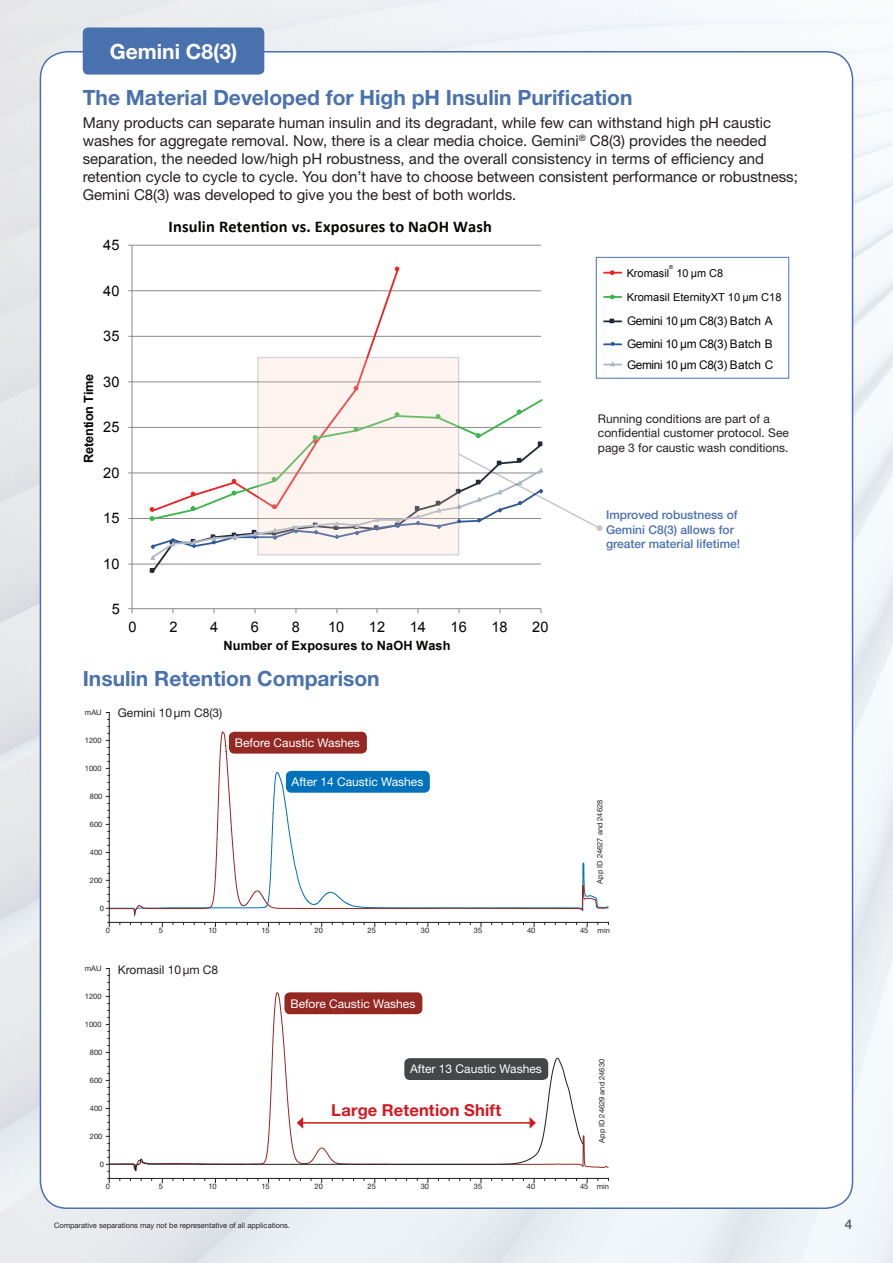
<style>
.page{position:relative;width:893px;height:1263px;background:#fff}
.page>*{position:absolute;margin:0;border:0;box-sizing:border-box;transform-origin:0 0}
.Pure__Subhead{font:700 21px "Helvetica Neue LT Std";color:#4971ae}
.brand_label_tab{font:700 21px "Helvetica Neue LT Std";color:#fff}
.Callout{font:700 16.5px "Helvetica Neue LT Std";letter-spacing:.01em;color:#d5171f}
.t1{font:700 16.35px "Calibri";letter-spacing:.01em;color:#050504}
.Pure__Body_Text_10{font:15px/18px "Helvetica Neue LT Std";color:#231f20}
.t2{font:14.55px "Arial";letter-spacing:.005em;color:#050504}
.Page_Numbers{font:500 13.5px "Helvetica Neue LT Std";color:#4c5776}
.t3{font:700 12.75px "Arial";letter-spacing:.005em;color:#050504}
.t4{font:700 12.75px "Arial";letter-spacing:-.02em;color:#050504}
.Pure__Body_Text_8{font:12px/14.4px "Helvetica Neue LT Std";color:#231f20}
.Pure__Body_Text_8_Re{font:12px "Helvetica Neue LT Std";color:#fff}
.Pure__Body_Text_8_65{font:500 12px/14.4px "Helvetica Neue LT Std";color:#4971ae}
.t5{font:11.85px/23.1px "Arial";letter-spacing:-.03em;color:#050504}
.t6{font:10.95px/24px "Arial";color:#050504}
.Order_Disclaimer{font:7.5px "Helvetica Neue LT Std";color:#231f20}
.C1_-_Disclaimer{font:7.5px "Helvetica Neue LT Std";color:#231f20}
.t7{font:5.4px "Arial";color:#050504}
</style>
<div class="page">
<img style="left:0;top:0;width:893px;height:1263px">
<div style="left:40px;top:52px;width:812px;height:1156px;background:#fff;border-radius:27px"></div>
<hr style="left:132px;top:564px;width:409px;height:1px;background:#8b8a8a">
<hr style="left:132px;top:518px;width:409px;height:1px;background:#8b8a8a">
<hr style="left:132px;top:472px;width:409px;height:1px;background:#8b8a8a">
<hr style="left:132px;top:427px;width:409px;height:1px;background:#8b8a8a">
<hr style="left:132px;top:381px;width:409px;height:1px;background:#8b8a8a">
<hr style="left:132px;top:336px;width:409px;height:1px;background:#8b8a8a">
<hr style="left:132px;top:290px;width:409px;height:1px;background:#8b8a8a">
<hr style="left:132px;top:245px;width:409px;height:1px;background:#8b8a8a">
<hr style="left:132px;top:245px;width:1px;height:364px;background:#8b8a8a">
<hr style="left:132px;top:608px;width:409px;height:1px;background:#8b8a8a">
<svg style="left:128px;top:608px;width:5px;height:5px"></svg>
<svg style="left:150px;top:268px;width:250px;height:115px"></svg>
<svg style="left:395px;top:267px;width:4px;height:4px"></svg>
<svg style="left:459px;top:397px;width:84px;height:46px"></svg>
<svg style="left:476px;top:433px;width:4px;height:5px"></svg>
<svg style="left:517px;top:410px;width:4px;height:4px"></svg>
<svg style="left:150px;top:443px;width:393px;height:130px"></svg>
<svg style="left:150px;top:568px;width:4px;height:5px"></svg>
<svg style="left:538px;top:441px;width:4px;height:5px"></svg>
<svg style="left:150px;top:468px;width:393px;height:92px"></svg>
<div style="left:596px;top:257px;width:193px;height:122px;border:1px solid #4871b8"></div>
<svg style="left:604px;top:270px;width:17px;height:5px"></svg>
<svg style="left:604px;top:295px;width:17px;height:4px"></svg>
<svg style="left:604px;top:319px;width:17px;height:4px"></svg>
<svg style="left:604px;top:341px;width:17px;height:5px"></svg>
<svg style="left:604px;top:362px;width:17px;height:5px"></svg>
<svg style="left:257px;top:357px;width:202px;height:198px;fill:#fdf3ef"></svg>
<svg style="left:456px;top:452px;width:146px;height:79px"></svg>
<svg style="left:109px;top:731px;width:500px;height:196px"></svg>
<hr style="left:109px;top:922px;width:499px;height:1px;background:#231f20">
<hr style="left:109px;top:712px;width:1px;height:210px;background:#231f20">
<hr style="left:109px;top:968px;width:1px;height:210px;background:#231f20">
<svg style="left:109px;top:991px;width:500px;height:266px"></svg>
<svg style="left:108px;top:1058px;width:476px;height:113px"></svg>
<div style="left:83px;top:27px;width:181px;height:48px;background:#4971ae;border-radius:5px"></div>
<hr style="left:302px;top:1122px;width:228px;height:1px;background:#d5171f">
<svg style="left:297px;top:1117px;width:6px;height:12px"></svg>
<svg style="left:530px;top:1117px;width:6px;height:12px"></svg>
<div style="left:229px;top:732px;width:138px;height:22px;background:#942823;border-radius:5px"></div>
<div style="left:284px;top:992px;width:138px;height:22px;background:#942823;border-radius:5px"></div>
<div style="left:286px;top:771px;width:144px;height:22px;background:#0072bc;border-radius:5px"></div>
<div style="left:404px;top:1058px;width:144px;height:22px;background:#454647;border-radius:5px"></div>
<p class="brand_label_tab" style="left:110px;top:38px;width:129px">Gemini C8(3)</p>
<p class="Pure__Subhead" style="left:83px;top:85px;width:551px">The Material Developed for High pH Insulin Purification</p>
<p class="Pure__Body_Text_10" style="left:83px;top:114px;width:717px">Many products can separate human insulin and its degradant, while few can withstand high pH caustic washes for aggregate removal. Now, there is a clear media choice. Gemini<sup>®</sup> C8(3) provides the needed separation, the needed low/high pH robustness, and the overall consistency in terms of efficiency and retention cycle to cycle to cycle. You don’t have to choose between consistent performance or robustness; Gemini C8(3) was developed to give you the best of both worlds.</p>
<p class="t2" style="left:103px;top:236px;width:18px">45</p>
<p class="t2" style="left:103px;top:281px;width:18px">40</p>
<p class="t2" style="left:103px;top:327px;width:18px">35</p>
<p class="t4" style="left:80px;top:463px;width:90px;rotate:-90deg">Retention Time</p>
<p class="t2" style="left:103px;top:372px;width:18px">30</p>
<p class="t2" style="left:103px;top:418px;width:18px">25</p>
<p class="t2" style="left:103px;top:463px;width:18px">20</p>
<p class="t2" style="left:103px;top:509px;width:18px">15</p>
<p class="t2" style="left:103px;top:554px;width:18px">10</p>
<p class="t1" style="left:169px;top:216px;width:325px">Insulin Retention vs. Exposures to NaOH Wash</p>
<p class="t7" style="left:669px;top:264px;width:6px">®</p>
<p class="t6" style="left:627px;top:261px;width:156px;text-indent:50px">10 µm C8<br>Kromasil EternityXT 10 µm C18</p>
<p class="t5" style="left:627px;top:310px;width:147px">Gemini 10 µm C8(3) Batch A<br>Gemini 10 µm C8(3) Batch B</p>
<p class="t5" style="left:627px;top:353px;width:148px">Gemini 10 µm C8(3) Batch C</p>
<p class="t6" style="left:627px;top:261px;width:44px">Kromasil</p>
<p class="Pure__Body_Text_8" style="left:598px;top:411px;width:192px">Running conditions are part of a confidential customer protocol. See page 3 for caustic wash conditions.</p>
<p class="Pure__Body_Text_8_65" style="left:606px;top:508px;width:136px">Improved robustness of<br>Gemini C8(3) allows for greater material lifetime!</p>
<p class="t2" style="left:112px;top:600px;width:10px">5</p>
<p class="t2" style="left:128px;top:617px;width:10px">0</p>
<p class="t2" style="left:169px;top:617px;width:10px">2</p>
<p class="t2" style="left:210px;top:617px;width:10px">4</p>
<p class="t2" style="left:251px;top:617px;width:10px">6</p>
<p class="t2" style="left:292px;top:617px;width:10px">8</p>
<p class="t2" style="left:328px;top:617px;width:18px">10</p>
<p class="t2" style="left:369px;top:617px;width:18px">12</p>
<p class="t2" style="left:410px;top:617px;width:18px">14</p>
<p class="t2" style="left:451px;top:617px;width:18px">16</p>
<p class="t2" style="left:491px;top:617px;width:18px">18</p>
<p class="t2" style="left:532px;top:617px;width:18px">20</p>
<p class="t3" style="left:224px;top:637px;width:228px">Number of Exposures to NaOH Wash</p>
<p class="Pure__Subhead" style="left:83px;top:665px;width:299px">Insulin Retention Comparison</p>
<p class="Order_Disclaimer" style="left:85px;top:708px;width:18px">mAU</p>
<p class="Order_Disclaimer" style="left:85px;top:736px;width:18px">1200</p>
<p class="Order_Disclaimer" style="left:85px;top:764px;width:18px">1000</p>
<p class="Order_Disclaimer" style="left:90px;top:792px;width:14px">800</p>
<p class="Pure__Body_Text_8" style="left:118px;top:705px;width:106px">Gemini 10µm C8(3)</p>
<p class="Pure__Body_Text_8_Re" style="left:235px;top:736px;width:126px">Before Caustic Washes</p>
<p class="Pure__Body_Text_8_Re" style="left:292px;top:774px;width:133px">After 14 Caustic Washes</p>
<p class="Order_Disclaimer" style="left:90px;top:820px;width:14px">600</p>
<p class="Order_Disclaimer" style="left:90px;top:848px;width:14px">400</p>
<p class="Order_Disclaimer" style="left:90px;top:876px;width:14px">200</p>
<p class="Order_Disclaimer" style="left:100px;top:904px;width:6px">0</p>
<p class="Order_Disclaimer" style="left:106px;top:926px;width:6px">0</p>
<p class="Order_Disclaimer" style="left:159px;top:926px;width:6px">5</p>
<p class="Order_Disclaimer" style="left:208px;top:926px;width:10px">10</p>
<p class="Order_Disclaimer" style="left:261px;top:926px;width:10px">15</p>
<p class="Order_Disclaimer" style="left:315px;top:926px;width:10px">20</p>
<p class="Order_Disclaimer" style="left:368px;top:926px;width:10px">25</p>
<p class="Order_Disclaimer" style="left:421px;top:926px;width:10px">30</p>
<p class="Order_Disclaimer" style="left:474px;top:926px;width:10px">35</p>
<p class="Order_Disclaimer" style="left:527px;top:926px;width:10px">40</p>
<p class="Order_Disclaimer" style="left:580px;top:926px;width:10px">45</p>
<p class="C1_-_Disclaimer" style="left:595px;top:883px;width:85px;rotate:-90deg">App ID 24627 and 24628</p>
<p class="C1_-_Disclaimer" style="left:598px;top:926px;width:14px">min</p>
<p class="Order_Disclaimer" style="left:85px;top:964px;width:18px">mAU</p>
<p class="Order_Disclaimer" style="left:85px;top:992px;width:18px">1200</p>
<p class="Order_Disclaimer" style="left:85px;top:1020px;width:18px">1000</p>
<p class="Order_Disclaimer" style="left:90px;top:1048px;width:14px">800</p>
<p class="Order_Disclaimer" style="left:90px;top:1076px;width:14px">600</p>
<p class="Order_Disclaimer" style="left:90px;top:1104px;width:14px">400</p>
<p class="Order_Disclaimer" style="left:90px;top:1132px;width:14px">200</p>
<p class="Order_Disclaimer" style="left:100px;top:1160px;width:6px">0</p>
<p class="Order_Disclaimer" style="left:106px;top:1182px;width:6px">0</p>
<p class="Pure__Body_Text_8" style="left:118px;top:962px;width:102px">Kromasil 10µm C8</p>
<p class="Pure__Body_Text_8_Re" style="left:290px;top:996px;width:126px">Before Caustic Washes</p>
<p class="Pure__Body_Text_8_Re" style="left:410px;top:1062px;width:133px">After 13 Caustic Washes</p>
<p class="Callout" style="left:331px;top:1100px;width:172px">Large Retention Shift</p>
<p class="C1_-_Disclaimer" style="left:597px;top:1143px;width:85px;rotate:-90deg">App ID 24629 and 24630</p>
<p class="Order_Disclaimer" style="left:159px;top:1182px;width:6px">5</p>
<p class="Order_Disclaimer" style="left:208px;top:1182px;width:10px">10</p>
<p class="Order_Disclaimer" style="left:261px;top:1182px;width:10px">15</p>
<p class="Order_Disclaimer" style="left:315px;top:1182px;width:10px">20</p>
<p class="Order_Disclaimer" style="left:368px;top:1182px;width:10px">25</p>
<p class="Order_Disclaimer" style="left:421px;top:1182px;width:10px">30</p>
<p class="Order_Disclaimer" style="left:474px;top:1182px;width:10px">35</p>
<p class="Order_Disclaimer" style="left:527px;top:1182px;width:10px">40</p>
<p class="Order_Disclaimer" style="left:580px;top:1182px;width:10px">45</p>
<p class="C1_-_Disclaimer" style="left:597px;top:1182px;width:14px">min</p>
<p class="Order_Disclaimer" style="left:54px;top:1221px;width:238px">Comparative separations may not be representative of all applications.</p>
<p class="Page_Numbers" style="left:845px;top:1216px;width:9px">4</p>
</div>
